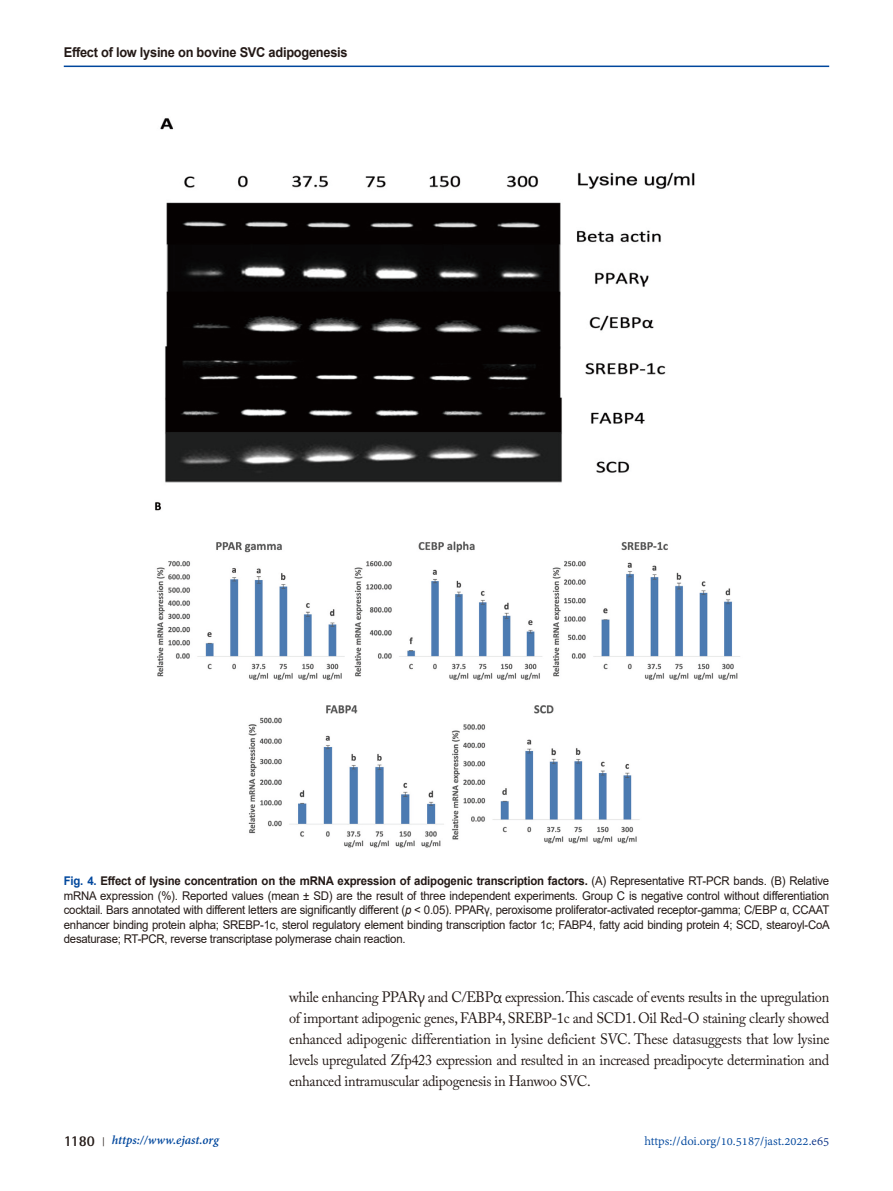
<style>
.page{position:relative;width:893px;height:1191px;background:#fff}
.page>*{position:absolute;margin:0;border:0;box-sizing:border-box;transform-origin:0 0}
.표준{font:15px/21px "Adobe Caslon Pro";letter-spacing:-.02em;color:#231916;text-align:justify;scale:.95 1}
.t1{font:700 13.5px "Arial";letter-spacing:-.02em;color:#231916;scale:.95 1}
.t2{font:13.5px "Adobe Devanagari";color:#00479d}
.t3{font:italic 700 13.5px "Adobe Devanagari";color:#00479d}
.t4{font:12px/14.4px "Arial";letter-spacing:-.02em;color:#231916;text-align:justify;scale:.95 1}
.s1{font-weight:700;color:#00479d}
.s2{font-weight:700}
.s3{font-style:italic}
.s4{font-family:"Malgun Gothic"}
.s5{font-family:"Rotis Semi Sans Std";font-style:normal;font-size:15px;color:#231916}
.s6{font-family:"Shonar Bangla";font-style:normal;font-size:12px;color:#231916}
.s7{color:#0d3488}
</style>
<div class="page">
<hr style="left:64px;top:66px;width:765px;height:1px;background:#00479d">
<img style="left:160px;top:118px;width:535px;height:365px">
<img style="left:155px;top:502px;width:585px;height:346px">
<p class="t1" style="left:64px;top:42px;width:300px">Effect of low lysine on bovine SVC adipogenesis</p>
<p class="t4" style="left:64px;top:873px;width:808px"><span class="s1">Fig. 4.</span> <span class="s2">Effect of lysine concentration on the mRNA expression of adipogenic transcription factors.</span> (A) Representative RT-PCR bands. (B) Relative mRNA expression (%). Reported values (mean ± SD) are the result of three independent experiments. Group C is negative control without differentiation cocktail. Bars annotated with different letters are significantly different (<span class="s3">p</span> &lt; 0.05). PPARγ, peroxisome proliferator-activated receptor-gamma; C/EBP α, CCAAT enhancer binding protein alpha; SREBP-1c, sterol regulatory element binding transcription factor 1c; FABP4, fatty acid binding protein 4; SCD, stearoyl-CoA desaturase; RT-PCR, reverse transcriptase polymerase chain reaction.</p>
<p class="표준" style="left:289px;top:986px;width:570px">while enhancing PPAR<span class="s4">γ</span> and C/EBP<span class="s4">α</span> expression. This cascade of events results in the upregulation of important adipogenic genes, FABP4, SREBP-1c and SCD1. Oil Red-O staining clearly showed enhanced adipogenic differentiation in lysine deficient SVC. These datasuggests that low lysine levels upregulated Zfp423 expression and resulted in an increased preadipocyte determination and enhanced intramuscular adipogenesis in Hanwoo SVC.</p>
<p class="t3" style="left:64px;top:1132px;width:157px"><span class="s5">1180</span> <span class="s6">|</span> https://www.ejast.org</p>
<p class="t2" style="left:644px;top:1133px;width:186px">https://doi.org/10.5187/jast.2022.<span class="s7">e65</span></p>
</div>
